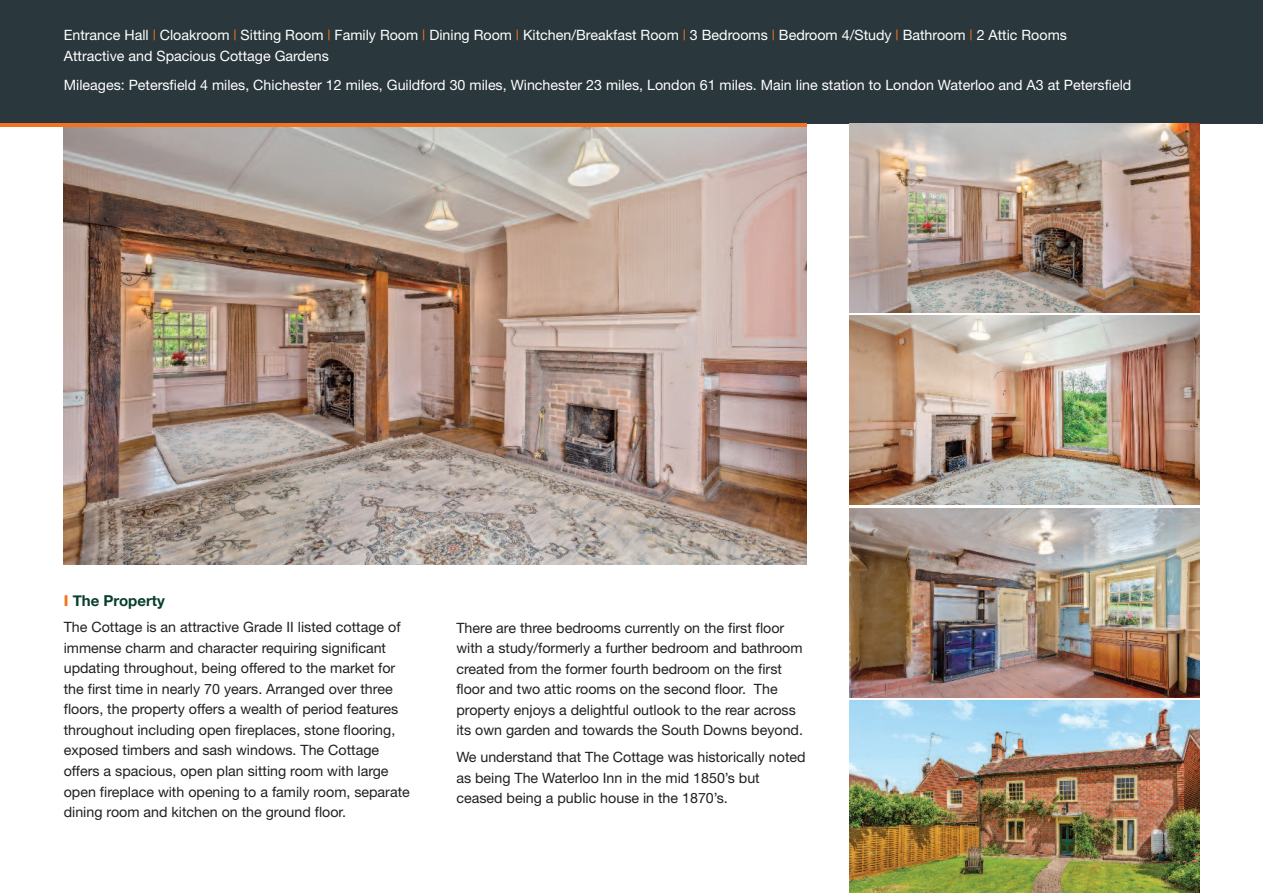
<style>
.page{position:relative;width:1263px;height:893px;background:#fff}
.page>*{position:absolute;margin:0;border:0;box-sizing:border-box;transform-origin:0 0}
.t1{font:700 15px "Helvetica Neue";color:#083f2c}
.t2{font:14.25px/20.5px "Helvetica Neue";color:#231f20}
.t3{font:14.25px/21px "Helvetica Neue";color:#fff}
.s1{color:#f47321}
.s2{font-weight:800;color:#f47321}
</style>
<div class="page">
<img style="left:64px;top:127px;width:742px;height:438px">
<div style="left:0;top:0;width:1263px;height:123px;background:#2a373d"></div>
<hr style="left:0;top:123px;width:806px;height:4px;background:#f47321">
<img style="left:849px;top:123px;width:350px;height:190px">
<img style="left:849px;top:316px;width:350px;height:189px">
<img style="left:849px;top:508px;width:350px;height:189px">
<img style="left:849px;top:701px;width:350px;height:192px">
<p class="t3" style="left:64px;top:26px;width:1005px">Entrance Hall <span class="s1">|</span> Cloakroom <span class="s1">|</span> Sitting Room <span class="s1">|</span> Family Room <span class="s1">|</span> Dining Room <span class="s1">|</span> Kitchen/Breakfast Room <span class="s1">|</span> 3 Bedrooms <span class="s1">|</span> Bedroom 4/Study <span class="s1">|</span> Bathroom <span class="s1">|</span> 2 Attic Rooms<br>Attractive and Spacious Cottage Gardens</p>
<p class="t3" style="left:64px;top:76px;width:1069px">Mileages: Petersfield 4 miles, Chichester 12 miles, Guildford 30 miles, Winchester 23 miles, London 61 miles. Main line station to London Waterloo and A3 at Petersfield</p>
<p class="t1" style="left:64px;top:591px;width:103px"><span class="s2">I</span> The Property</p>
<p class="t2" style="left:64px;top:618px;width:348px">The Cottage is an attractive Grade II listed cottage of immense charm and character requiring significant updating throughout, being offered to the market for the first time in nearly 70 years. Arranged over three floors, the property offers a wealth of period features throughout including open fireplaces, stone flooring, exposed timbers and sash windows. The Cottage offers a spacious, open plan sitting room with large open fireplace with opening to a family room, separate dining room and kitchen on the ground floor.</p>
<p class="t2" style="left:456px;top:619px;width:348px">There are three bedrooms currently on the first floor with a study/formerly a further bedroom and bathroom created from the former fourth bedroom on the first floor and two attic rooms on the second floor. The property enjoys a delightful outlook to the rear across its own garden and towards the South Downs beyond.</p>
<p class="t2" style="left:456px;top:748px;width:351px">We understand that The Cottage was historically noted as being The Waterloo Inn in the mid 1850’s but ceased being a public house in the 1870’s.</p>
</div>
